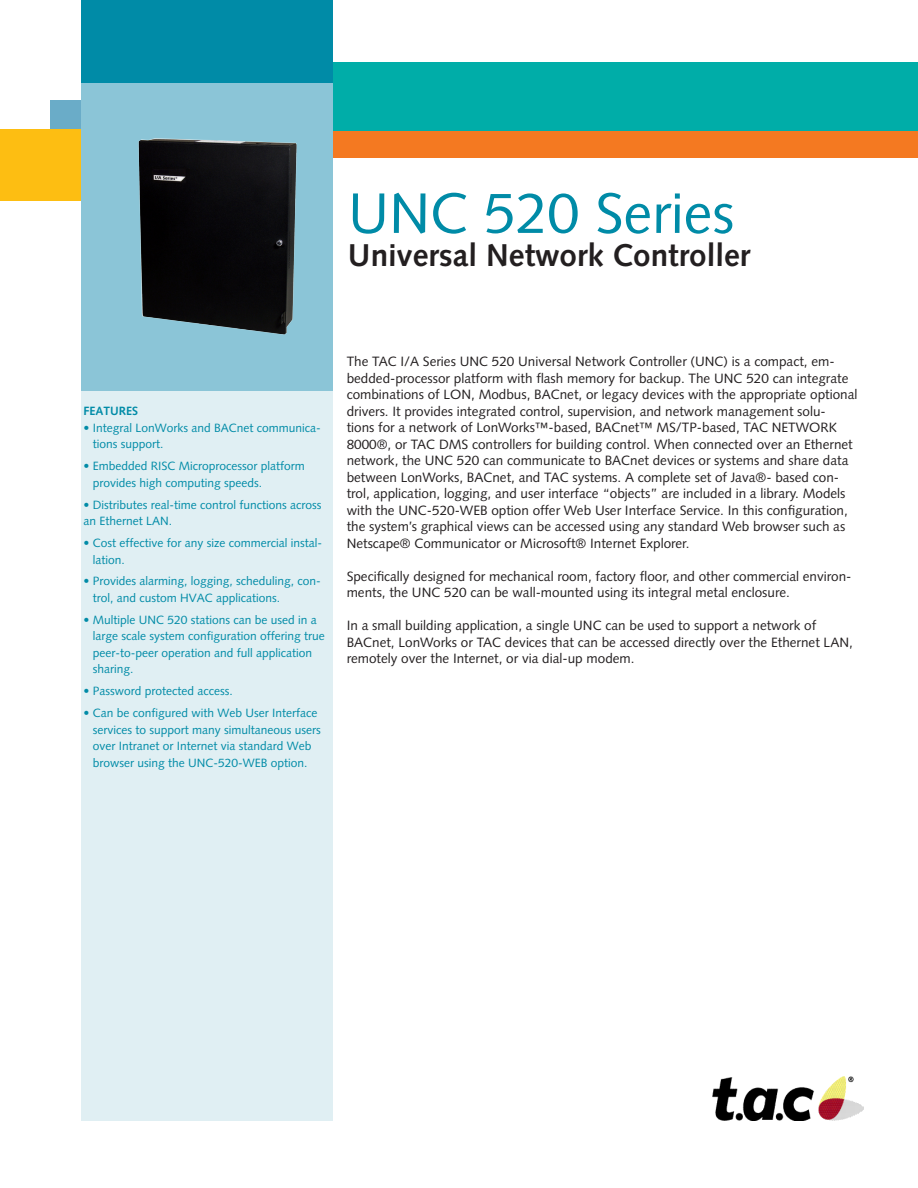
<style>
.page{position:relative;width:918px;height:1188px;background:#fff}
.page>*{position:absolute;margin:0;border:0;box-sizing:border-box;transform-origin:0 0}
.Cover_Title{font:57px "Syntax";color:#008ba7}
.t1{font:700 31.5px "Syntax";color:#231f20}
.Text{font:13.5px/16.5px "Syntax";color:#231f20}
.Bulleted_text{font:12px/16.5px "Syntax";color:#008ba7}
.t2{font:700 12px "Syntax";color:#008ba7}
</style>
<div class="page">
<div style="left:84px;top:63px;width:834px;height:75px;background:#00ada8"></div>
<div style="left:331px;top:131px;width:587px;height:27px;background:#f47921"></div>
<div style="left:51px;top:101px;width:32px;height:32px;background:#6aacc8"></div>
<div style="left:0;top:129px;width:84px;height:72px;background:#fdbe12"></div>
<div style="left:81px;top:73px;width:252px;height:1047px;background:#e0eff3"></div>
<div style="left:81px;top:68px;width:252px;height:323px;background:#8bc5d7"></div>
<img style="left:138px;top:138px;width:159px;height:197px">
<div style="left:81px;top:0;width:252px;height:83px;background:#008ba7"></div>
<img style="left:713px;top:1076px;width:151px;height:44px">
<p class="Cover_Title" style="left:348px;top:180px;width:388px">UNC 520 Series</p>
<p class="t1" style="left:348px;top:237px;width:404px">Universal Network Controller</p>
<p class="t2" style="left:83px;top:404px;width:56px">FEATURES</p>
<p class="Bulleted_text" style="left:93px;top:419px;width:230px;text-indent:-9px">• Integral LonWorks and BACnet communica&shy;tions support.</p>
<p class="Bulleted_text" style="left:93px;top:458px;width:214px;text-indent:-9px">• Embedded RISC Microprocessor platform provides high computing speeds.</p>
<p class="Bulleted_text" style="left:83px;top:496px;width:240px">• Distributes real-time control functions across an Ethernet LAN.</p>
<p class="Bulleted_text" style="left:93px;top:535px;width:231px;text-indent:-9px">• Cost effective for any size commercial instal&shy;lation.</p>
<p class="Bulleted_text" style="left:93px;top:573px;width:230px;text-indent:-9px">• Provides alarming, logging, scheduling, con&shy;trol, and custom HVAC applications.</p>
<p class="Bulleted_text" style="left:93px;top:611px;width:234px;text-indent:-9px">• Multiple UNC 520 stations can be used in a large scale system configuration offering true peer-to-peer operation and full application sharing.</p>
<p class="Bulleted_text" style="left:83px;top:683px;width:151px">• Password protected access.</p>
<p class="Bulleted_text" style="left:93px;top:705px;width:230px;text-indent:-9px">• Can be configured with Web User Interface services to support many simultaneous users over Intranet or Internet via standard Web browser using the UNC-520-WEB option.</p>
<p class="Text" style="left:347px;top:353px;width:512px">The TAC I/A Series UNC 520 Universal Network Controller (UNC) is a compact, em&shy;bedded-processor platform with flash memory for backup. The UNC 520 can integrate combinations of LON, Modbus, BACnet, or legacy devices with the appropriate optional drivers. It provides integrated control, supervision, and network management solu-<br>tions for a network of LonWorks™-based, BACnet™ MS/TP-based, TAC NETWORK 8000®, or TAC DMS controllers for building control. When connected over an Ethernet network, the UNC 520 can communicate to BACnet devices or systems and share data between LonWorks, BACnet, and TAC systems. A complete set of Java®- based con&shy;trol, application, logging, and user interface “objects” are included in a library. Models with the UNC-520-WEB option offer Web User Interface Service. In this configuration, the system’s graphical views can be accessed using any standard Web browser such as Netscape® Communicator or Microsoft® Internet Explorer.</p>
<p class="Text" style="left:347px;top:568px;width:506px">Specifically designed for mechanical room, factory floor, and other commercial environ&shy;ments, the UNC 520 can be wall-mounted using its integral metal enclosure.</p>
<p class="Text" style="left:347px;top:617px;width:508px">In a small building application, a single UNC can be used to support a network of<br>BACnet, LonWorks or TAC devices that can be accessed directly over the Ethernet LAN, remotely over the Internet, or via dial-up modem.</p>
</div>
